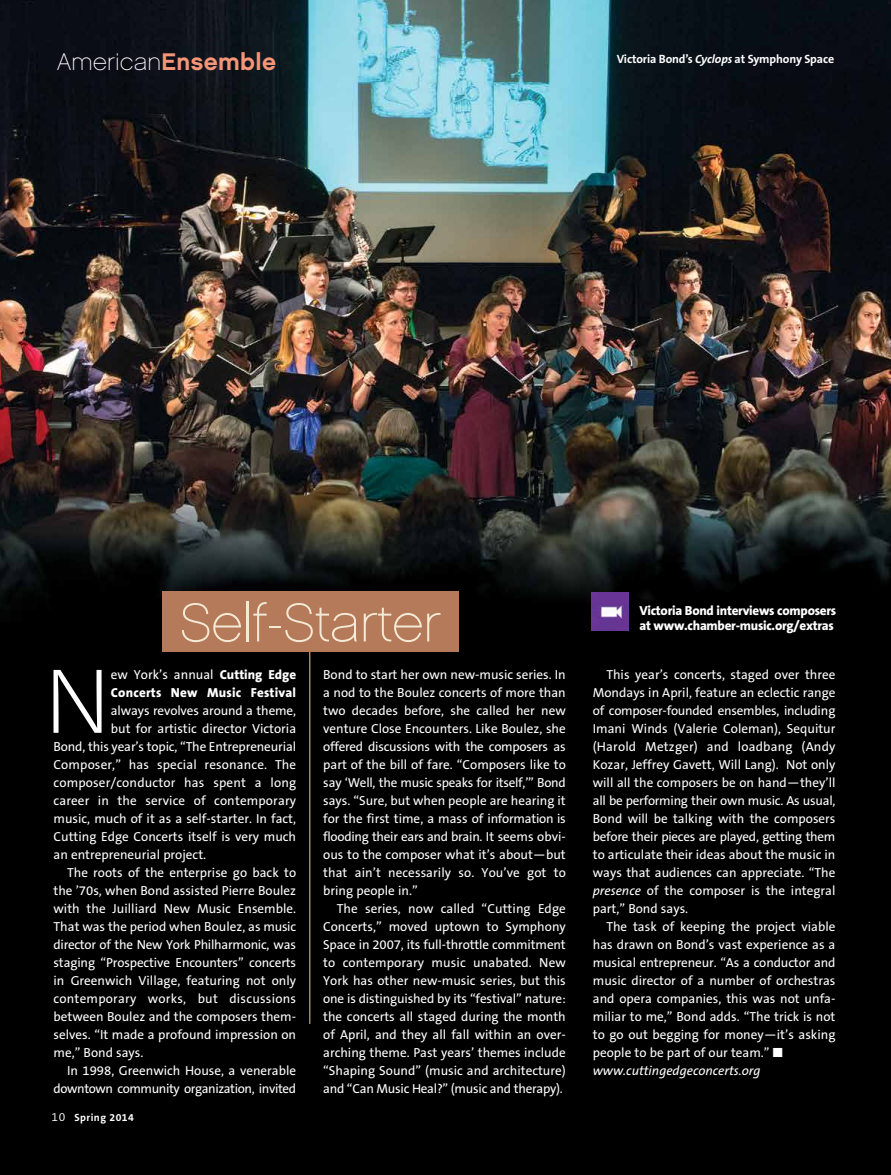
<style>
.page{position:relative;width:891px;height:1175px;background:#fff}
.page>*{position:absolute;margin:0;border:0;box-sizing:border-box;transform-origin:0 0}
.t1{font:200 93.15px "The Sans B2";color:#fff}
.t2{font:54px "Chalet Paris Nineteen Sixty";color:#f5ead5}
.t3{font:24px "Chalet Paris Nineteen Sixty";letter-spacing:.015em;color:#fff}
.t4{font:13.2px/18px "The Sans B5 Plain";color:#fff;text-align:justify}
.t5{font:800 13.2px/15px "The Sans B8";letter-spacing:-.02em;color:#fff}
.t6{font:13.2px "The Sans B5 Plain";letter-spacing:-.03em;color:#fff}
.t7{font:13.2px "The Sans B5 Plain";letter-spacing:-.02em;color:#fff}
.t8{font:800 13.2px "The Sans B8";letter-spacing:.015em;color:#fff}
.t9{font:700 12px "The Sans B7";letter-spacing:-.01em;color:#fff}
.t10{font:700 10.5px "The Sans B7";letter-spacing:.04em;color:#fff}
.s1{font-family:"Chalet New York Nineteen Sixty";color:#f69577}
.s2{font-family:"Chalet New York Nineteen Sixty";color:#ffdf00}
.s3{font-style:italic}
.s4{font-family:"The Sans B8";font-weight:800}
.s5{font-family:"The Sans B4";font-weight:300;font-size:12px}
</style>
<div class="page">
<img style="left:0;top:0;width:891px;height:1174px">
<hr style="left:309px;top:601px;width:1px;height:422px;background:#b47a59">
<div style="left:162px;top:591px;width:296px;height:60px;background:#b47a59"></div>
<img style="left:591px;top:593px;width:38px;height:37px">
<h3 class="t3" style="left:57px;top:48px;width:220px">American<span class="s1">Ensemble</span></h3>
<h3 class="t3" style="left:55px;top:51px;width:220px">American<span class="s2">Ensemble</span></h3>
<p class="t9" style="left:617px;top:52px;width:219px">Victoria Bond’s <span class="s3">Cyclops</span> at Symphony Space</p>
<h2 class="t2" style="left:180px;top:591px;width:263px">Self-Starter</h2>
<h1 class="t1" style="left:44px;top:651px;width:68px">N</h1>
<p class="t4" style="left:111px;top:665px;width:187px">ew York’s annual <span class="s4">Cutting Edge</span></p>
<p class="t8" style="left:111px;top:685px;width:187px">Concerts New Music Festival</p>
<p class="t4" style="left:111px;top:701px;width:187px">always revolves around a theme,</p>
<p class="t4" style="left:111px;top:719px;width:187px">but for artistic director Victoria</p>
<p class="t4" style="left:54px;top:737px;width:244px">Bond, this year’s topic, “The Entrepreneurial</p>
<p class="t4" style="left:54px;top:755px;width:244px">Composer,” has special resonance. The</p>
<p class="t4" style="left:54px;top:773px;width:244px">composer/conductor has spent a long</p>
<p class="t4" style="left:54px;top:791px;width:244px">career in the service of contemporary</p>
<p class="t4" style="left:54px;top:809px;width:244px">music, much of it as a self-starter. In fact,</p>
<p class="t4" style="left:54px;top:827px;width:244px">Cutting Edge Concerts itself is very much</p>
<p class="t4" style="left:54px;top:845px;width:154px">an entrepreneurial project.</p>
<p class="t4" style="left:67px;top:863px;width:231px">The roots of the enterprise go back to</p>
<p class="t4" style="left:54px;top:881px;width:244px">the ’70s, when Bond assisted Pierre Boulez</p>
<p class="t4" style="left:54px;top:899px;width:244px">with the Juilliard New Music Ensemble.</p>
<p class="t4" style="left:54px;top:917px;width:244px">That was the period when Boulez, as music</p>
<p class="t7" style="left:54px;top:937px;width:244px">director of the New York Philharmonic, was</p>
<p class="t4" style="left:54px;top:953px;width:244px">staging “Prospective Encounters” concerts</p>
<p class="t4" style="left:54px;top:971px;width:244px">in Greenwich Village, featuring not only</p>
<p class="t4" style="left:54px;top:989px;width:244px">contemporary works, but discussions</p>
<p class="t4" style="left:54px;top:1007px;width:244px">between Boulez and the composers them-</p>
<p class="t4" style="left:54px;top:1025px;width:244px">selves. “It made a profound impression on</p>
<p class="t4" style="left:54px;top:1043px;width:91px">me,” Bond says.</p>
<p class="t4" style="left:67px;top:1061px;width:231px">In 1998, Greenwich House, a venerable</p>
<p class="t6" style="left:54px;top:1081px;width:244px">downtown community organization, invited</p>
<p class="t10" style="left:52px;top:1112px;width:84px"><span class="s5">10</span> Spring 2014</p>
<p class="t4" style="left:323px;top:665px;width:244px">Bond to start her own new-music series. In a nod to the Boulez concerts of more than two decades before, she called her new venture Close Encounters. Like Boulez, she offered discussions with the composers as part of the bill of fare. “Composers like to say ‘Well, the music speaks for itself,’” Bond says. “Sure, but when people are hearing it for the first time, a mass of information is flooding their ears and brain. It seems obvi&shy;ous to the composer what it’s about—but that ain’t necessarily so. You’ve got to bring people in.”</p>
<p class="t4" style="left:323px;top:899px;width:244px;text-indent:14px">The series, now called “Cutting Edge Concerts,” moved uptown to Symphony Space in 2007, its full-throttle commitment to contemporary music unabated. New York has other new-music series, but this one is distinguished by its “festival” nature: the concerts all staged during the month of April, and they all fall within an over&shy;arching theme. Past years’ themes include “Shaping Sound” (music and architecture) and “Can Music Heal?” (music and therapy).</p>
<p class="t5" style="left:639px;top:603px;width:198px">Victoria Bond interviews composers at www.chamber-music.org/extras</p>
<p class="t4" style="left:593px;top:665px;width:244px;text-indent:14px">This year’s concerts, staged over three Mondays in April, feature an eclectic range of composer-founded ensembles, including Imani Winds (Valerie Coleman), Sequitur (Harold Metzger) and loadbang (Andy Kozar, Jeffrey Gavett, Will Lang). Not only will all the composers be on hand—they’ll all be performing their own music. As usual, Bond will be talking with the composers before their pieces are played, getting them to articulate their ideas about the music in ways that audiences can appreciate. “The <span class="s3">presence</span> of the composer is the integral part,” Bond says.</p>
<p class="t4" style="left:593px;top:917px;width:244px;text-align:left;text-indent:14px">The task of keeping the project viable has drawn on Bond’s vast experience as a musical entrepreneur. “As a conductor and music director of a number of orchestras and opera companies, this was not unfa&shy;miliar to me,” Bond adds. “The trick is not to go out begging for money—it’s asking people to be part of our team.” ■ <span class="s3">www.cuttingedgeconcerts.org</span></p>
</div>
